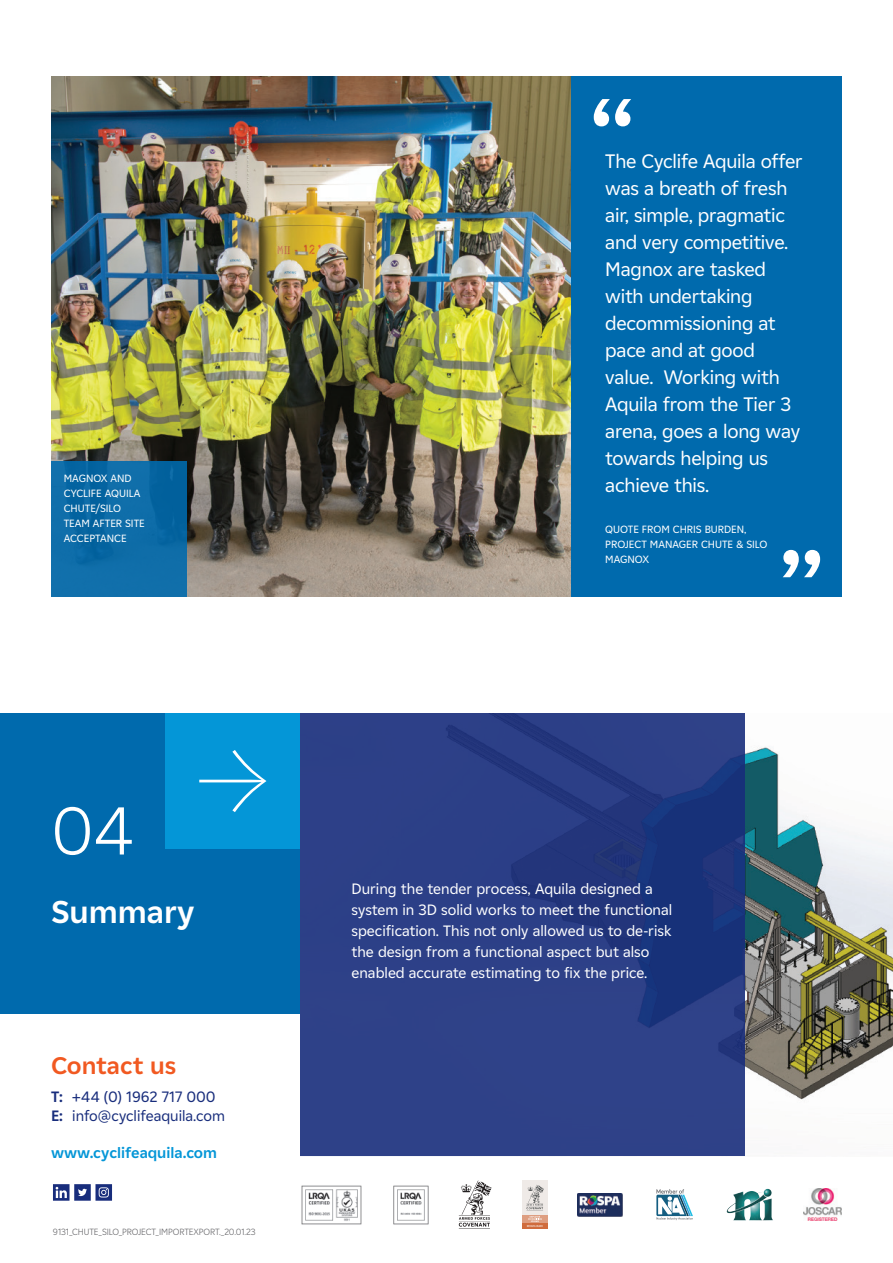
<style>
.page{position:relative;width:893px;height:1263px;background:#fff}
.page>*{position:absolute;margin:0;border:0;box-sizing:border-box;transform-origin:0 0}
.t1{font:300 67.5px "EDF2020";color:#fff}
.t2{font:700 31.5px "EDF2020";color:#fff}
.t3{font:700 24px "EDF2020";color:#f15921}
.t4{font:19.5px/27px "EDF2020";letter-spacing:-.01em;color:#fff}
.t5{font:15px/21px "EDF2020";color:#fff}
.t6{font:15px/19.5px "EDF2020";color:#182d7c}
.t7{font:700 15px "EDF2020";color:#0496d7}
.t8{font:10.5px/15px "EDF2020";color:#fff}
.t9{font:300 9px "EDF2020";letter-spacing:-.01em;color:#636366}
.s1{font-weight:700}
</style>
<div class="page">
<img style="left:51px;top:77px;width:520px;height:520px">
<div style="left:0;top:713px;width:300px;height:301px;background:#006aad"></div>
<div style="left:165px;top:713px;width:135px;height:136px;background:#0496d7"></div>
<svg style="left:199px;top:750px;width:67px;height:62px"></svg>
<img style="left:745px;top:746px;width:148px;height:354px">
<svg style="left:300px;top:713px;width:445px;height:443px;fill:#2d4088"></svg>
<div style="left:51px;top:461px;width:135px;height:136px;background:linear-gradient(to right,#0d6ca9,#0a68a4)"></div>
<div style="left:571px;top:77px;width:271px;height:520px;background:#006aad"></div>
<svg style="left:594px;top:99px;width:37px;height:27px"></svg>
<svg style="left:783px;top:550px;width:37px;height:27px"></svg>
<img style="left:578px;top:1193px;width:45px;height:23px">
<svg style="left:763px;top:1189px;width:9px;height:8px"></svg>
<svg style="left:656px;top:1189px;width:37px;height:31px"></svg>
<img style="left:804px;top:1189px;width:38px;height:31px">
<img style="left:301px;top:1185px;width:61px;height:40px">
<img style="left:394px;top:1185px;width:34px;height:40px">
<div style="left:522px;top:1180px;width:25px;height:35px;background:#efeae7"></div>
<div style="left:522px;top:1223px;width:25px;height:6px;background:#d06c3d"></div>
<div style="left:522px;top:1215px;width:25px;height:8px;background:#de9e81"></div>
<svg style="left:527px;top:1216px;width:16px;height:11px"></svg>
<svg style="left:526px;top:1185px;width:18px;height:25px"></svg>
<svg style="left:459px;top:1180px;width:33px;height:47px"></svg>
<svg style="left:53px;top:1184px;width:59px;height:17px"></svg>
<p class="t8" style="left:64px;top:470px;width:83px">MAGNOX AND<br>CYCLIFE AQUILA<br>CHUTE/SILO<br>TEAM AFTER SITE<br>ACCEPTANCE</p>
<p class="t4" style="left:605px;top:147px;width:199px">The Cyclife Aquila offer was a breath of fresh air, simple, pragmatic and very competitive.<br>Magnox are tasked with undertaking decommissioning at pace and at good value. Working with<br>Aquila from the Tier 3 arena, goes a long way towards helping us achieve this.</p>
<p class="t8" style="left:605px;top:521px;width:164px">QUOTE FROM CHRIS BURDEN,<br>PROJECT MANAGER CHUTE &amp; SILO<br>MAGNOX</p>
<h1 class="t1" style="left:51px;top:784px;width:84px">04</h1>
<h2 class="t2" style="left:51px;top:890px;width:145px">Summary</h2>
<p class="t3" style="left:51px;top:1048px;width:127px">Contact us</p>
<p class="t6" style="left:51px;top:1086px;width:175px"><span class="s1">T:</span> +44 (0) 1962 717 000<br><span class="s1">E:</span> info@cyclifeaquila.com</p>
<p class="t7" style="left:51px;top:1142px;width:167px">www.cyclifeaquila.com</p>
<p class="t9" style="left:53px;top:1226px;width:204px">9131_CHUTE_SILO_PROJECT_IMPORTEXPORT._20.01.23</p>
<p class="t5" style="left:351px;top:878px;width:322px">During the tender process, Aquila designed a system in 3D solid works to meet the functional specification. This not only allowed us to de-risk the design from a functional aspect but also enabled accurate estimating to fix the price.</p>
</div>
